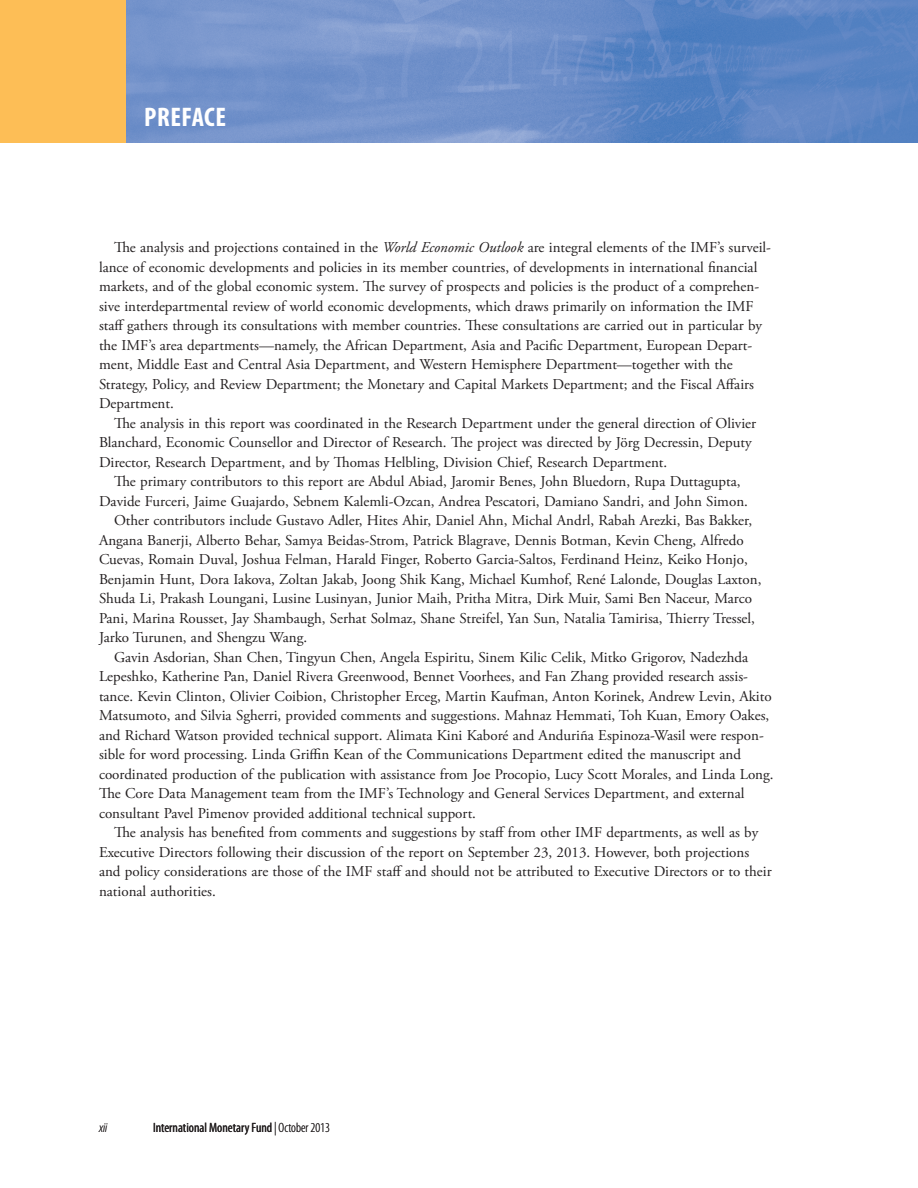
<style>
.page{position:relative;width:918px;height:1188px;background:#fff}
.page>*{position:absolute;margin:0;border:0;box-sizing:border-box;transform-origin:0 0}
.t1{font:700 condensed 27px "Myriad Pro";color:#fff}
.t2{font:15px/19.5px "Adobe Garamond Pro";color:#231f20}
.t3{font:condensed 13.5px "Myriad Pro";color:#231f20}
.t4{font:italic 300 condensed 13.5px "Myriad Pro";color:#231f20}
.s1{font-style:italic}
.s2{font-weight:300;font-style:italic}
.s3{font-weight:300}
</style>
<div class="page">
<div style="left:0;top:0;width:126px;height:142px;background:#fdbe56"></div>
<img style="left:126px;top:0;width:792px;height:142px">
<h1 class="t1" style="left:144px;top:100px;width:25px">PREFACE</h1>
<p class="t2" style="left:99px;top:238px;width:674px;text-indent:15px">The analysis and projections contained in the <span class="s1">World Economic Outlook</span> are integral elements of the IMF’s surveil&shy;lance of economic developments and policies in its member countries, of developments in international financial markets, and of the global economic system. The survey of prospects and policies is the product of a comprehen&shy;sive interdepartmental review of world economic developments, which draws primarily on information the IMF staff gathers through its consultations with member countries. These consultations are carried out in particular by the IMF’s area departments—namely, the African Department, Asia and Pacific Department, European Depart&shy;ment, Middle East and Central Asia Department, and Western Hemisphere Department—together with the Strategy, Policy, and Review Department; the Monetary and Capital Markets Department; and the Fiscal Affairs Department.</p>
<p class="t2" style="left:99px;top:414px;width:659px;text-indent:15px">The analysis in this report was coordinated in the Research Department under the general direction of Olivier<br>Blanchard, Economic Counsellor and Director of Research. The project was directed by Jörg Decressin, Deputy<br>Director, Research Department, and by Thomas Helbling, Division Chief, Research Department.</p>
<p class="t2" style="left:114px;top:472px;width:628px">The primary contributors to this report are Abdul Abiad, Jaromir Benes, John Bluedorn, Rupa Duttagupta,</p>
<p class="t2" style="left:99px;top:492px;width:651px">Davide Furceri, Jaime Guajardo, Sebnem Kalemli-Ozcan, Andrea Pescatori, Damiano Sandri, and John Simon.</p>
<p class="t2" style="left:114px;top:511px;width:640px">Other contributors include Gustavo Adler, Hites Ahir, Daniel Ahn, Michal Andrl, Rabah Arezki, Bas Bakker,</p>
<p class="t2" style="left:99px;top:531px;width:646px">Angana Banerji, Alberto Behar, Samya Beidas-Strom, Patrick Blagrave, Dennis Botman, Kevin Cheng, Alfredo</p>
<p class="t2" style="left:99px;top:550px;width:650px">Cuevas, Romain Duval, Joshua Felman, Harald Finger, Roberto Garcia-Saltos, Ferdinand Heinz, Keiko Honjo,</p>
<p class="t2" style="left:99px;top:570px;width:664px">Benjamin Hunt, Dora Iakova, Zoltan Jakab, Joong Shik Kang, Michael Kumhof, René Lalonde, Douglas Laxton,</p>
<p class="t2" style="left:99px;top:589px;width:655px">Shuda Li, Prakash Loungani, Lusine Lusinyan, Junior Maih, Pritha Mitra, Dirk Muir, Sami Ben Naceur, Marco</p>
<p class="t2" style="left:99px;top:609px;width:657px">Pani, Marina Rousset, Jay Shambaugh, Serhat Solmaz, Shane Streifel, Yan Sun, Natalia Tamirisa, Thierry Tressel,</p>
<p class="t2" style="left:99px;top:628px;width:210px">Jarko Turunen, and Shengzu Wang.</p>
<p class="t2" style="left:114px;top:648px;width:636px">Gavin Asdorian, Shan Chen, Tingyun Chen, Angela Espiritu, Sinem Kilic Celik, Mitko Grigorov, Nadezhda</p>
<p class="t2" style="left:99px;top:667px;width:651px">Lepeshko, Katherine Pan, Daniel Rivera Greenwood, Bennet Voorhees, and Fan Zhang provided research assis-</p>
<p class="t2" style="left:99px;top:687px;width:674px">tance. Kevin Clinton, Olivier Coibion, Christopher Erceg, Martin Kaufman, Anton Korinek, Andrew Levin, Akito</p>
<p class="t2" style="left:99px;top:706px;width:672px">Matsumoto, and Silvia Sgherri, provided comments and suggestions. Mahnaz Hemmati, Toh Kuan, Emory Oakes,</p>
<p class="t2" style="left:99px;top:726px;width:666px">and Richard Watson provided technical support. Alimata Kini Kaboré and Anduriña Espinoza-Wasil were respon-</p>
<p class="t2" style="left:99px;top:745px;width:644px">sible for word processing. Linda Griffin Kean of the Communications Department edited the manuscript and</p>
<p class="t2" style="left:99px;top:765px;width:676px">coordinated production of the publication with assistance from Joe Procopio, Lucy Scott Morales, and Linda Long.</p>
<p class="t2" style="left:99px;top:784px;width:647px">The Core Data Management team from the IMF’s Technology and General Services Department, and external</p>
<p class="t2" style="left:99px;top:804px;width:379px">consultant Pavel Pimenov provided additional technical support.</p>
<p class="t2" style="left:114px;top:823px;width:646px">The analysis has benefited from comments and suggestions by staff from other IMF departments, as well as by</p>
<p class="t2" style="left:99px;top:843px;width:652px">Executive Directors following their discussion of the report on September 23, 2013. However, both projections</p>
<p class="t2" style="left:99px;top:862px;width:674px">and policy considerations are those of the IMF staff and should not be attributed to Executive Directors or to their</p>
<p class="t2" style="left:99px;top:882px;width:118px">national authorities.</p>
<p class="t4" style="left:99px;top:1120px;width:10px">xii</p>
<p class="t3" style="left:153px;top:1120px;width:178px">International Monetary Fund <span class="s2">|</span> <span class="s3">October 2013</span></p>
</div>
